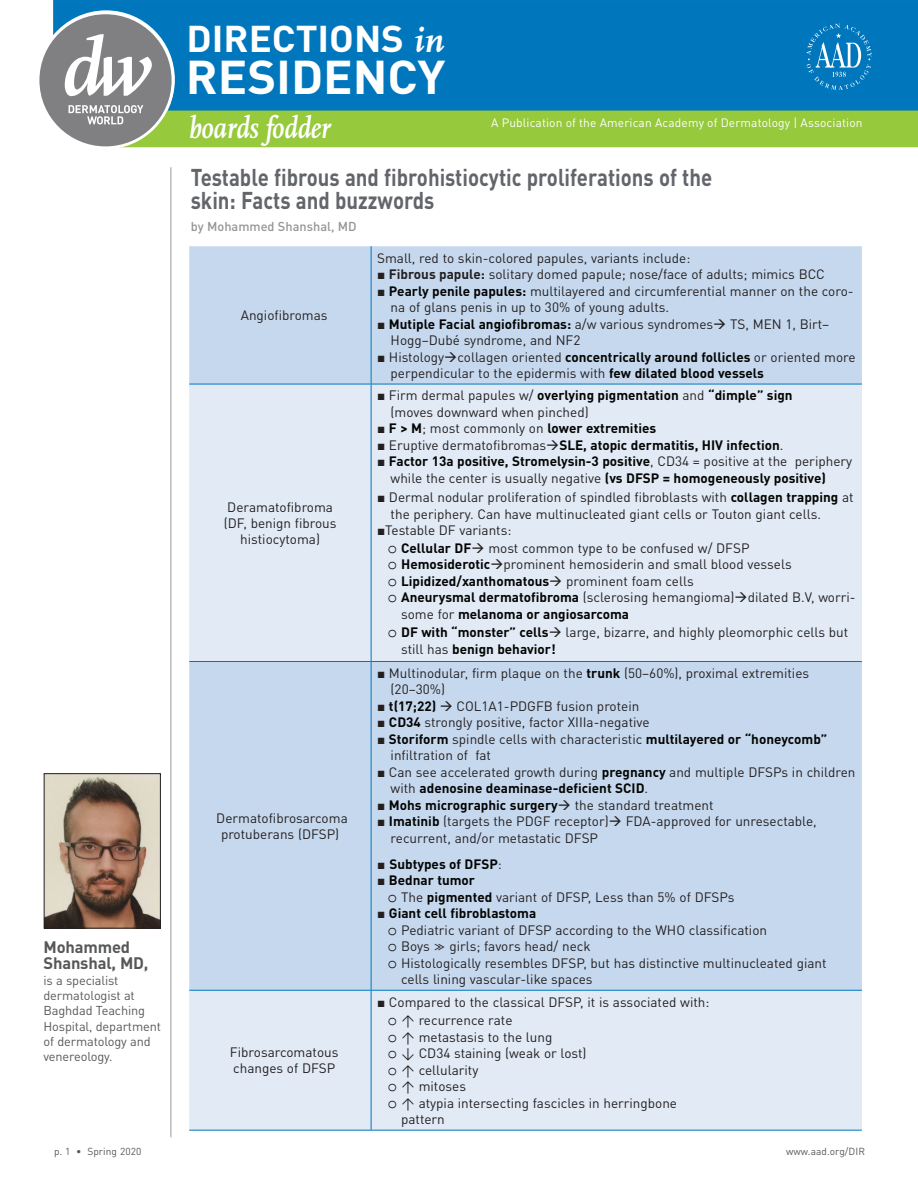
<style>
.page{position:relative;width:918px;height:1188px;background:#fff}
.page>*{position:absolute;margin:0;border:0;box-sizing:border-box;transform-origin:0 0}
.t1{font:700 46.8px "DINOT";color:#fff;scale:1.04 1}
.t2{font:700 36.9px "DINOT";color:#fff;scale:1.04 1}
.t3{font:italic 700 31.5px "Scala OT";color:#fff;scale:.85 1}
.t4{font:700 24px/23.4px "DINOT";color:#62656a;scale:.85 1}
.t5{font:700 16.5px/16.2px "DINOT";letter-spacing:-.01em;color:#57585a}
.t6{font:13.5px/16.5px "DINOT";color:#231f20}
.t7{font:700 13.5px/16.5px "DINOT";color:#040503}
.t8{font:12.75px/15.3px "DINOT";letter-spacing:-.01em;color:#57585a}
.t9{font:500 12.75px "DINOT";color:#959497}
.t10{font:12px "DINOT";letter-spacing:.01em;color:#fff}
.t11{font:10.2px "DINOT";letter-spacing:.005em;color:#57585a}
.s1{font-family:"Scala OT";font-style:italic;font-size:35.85px}
.s2{font-family:"Arial"}
.s3{font-weight:700}
.s4{font-weight:700;color:#040503}
.s5{font-family:"Arial";color:#231f20}
.s6{font-weight:400;color:#231f20}
.s7{font-family:"Arial";font-weight:400;color:#231f20}
.s8{color:#231f20}
.s9{font-family:"Courier New";font-size:16.5px;color:#040503}
.s10{font-family:"Courier New";font-weight:400;font-size:16.5px}
.s11{font-family:"Arial";font-weight:700}
</style>
<div class="page">
<hr style="left:170px;top:167px;width:2px;height:970px;background:#bcbbbf">
<div style="left:53px;top:0;width:865px;height:111px;background:#0076bc"></div>
<div style="left:97px;top:111px;width:821px;height:36px;background:#96c93c"></div>
<svg style="left:806px;top:24px;width:66px;height:66px;background:#2087c4"></svg>
<svg style="left:39px;top:14px;width:133px;height:132px"></svg>
<img style="left:46px;top:775px;width:113px;height:152px">
<div style="left:44px;top:773px;width:117px;height:156px;border:1px solid #231f20"></div>
<div style="left:189px;top:246px;width:673px;height:138px;background:#c6d8ee"></div>
<svg style="left:189px;top:385px;width:673px;height:745px;background:#d4e2f1"></svg>
<hr style="left:371px;top:246px;width:1px;height:138px;background:#0077bd">
<hr style="left:189px;top:384px;width:182px;height:1px;background:#0077bd">
<hr style="left:371px;top:384px;width:491px;height:1px;background:#0077bd">
<hr style="left:371px;top:384px;width:1px;height:277px;background:#0077bd">
<hr style="left:189px;top:661px;width:182px;height:1px;background:#0077bd">
<hr style="left:371px;top:661px;width:491px;height:1px;background:#0077bd">
<hr style="left:371px;top:662px;width:1px;height:328px;background:#0077bd">
<hr style="left:189px;top:990px;width:182px;height:1px;background:#0077bd">
<hr style="left:371px;top:990px;width:491px;height:1px;background:#0077bd">
<hr style="left:371px;top:991px;width:1px;height:139px;background:#0077bd">
<hr style="left:189px;top:1130px;width:182px;height:1px;background:#0077bd">
<hr style="left:371px;top:1130px;width:491px;height:1px;background:#0077bd">
<h2 class="t2" style="left:187px;top:14px;width:250px">DIRECTIONS <span class="s1">in</span></h2>
<h1 class="t1" style="left:186px;top:47px;width:251px">RESIDENCY</h1>
<h3 class="t3" style="left:189px;top:111px;width:168px">boards fodder</h3>
<p class="t10" style="left:491px;top:115px;width:373px">A Publication of the American Academy of Dermatology | Association</p>
<h3 class="t4" style="left:191px;top:165px;width:615px">Testable fibrous and fibrohistiocytic proliferations of the skin: Facts and buzzwords</h3>
<p class="t9" style="left:191px;top:219px;width:168px">by Mohammed Shanshal, MD</p>
<p class="t5" style="left:44px;top:939px;width:107px">Mohammed<br>Shanshal, MD,</p>
<p class="t8" style="left:44px;top:972px;width:119px">is a specialist dermatologist at<br>Baghdad Teaching<br>Hospital, department of dermatology and venereology.</p>
<p class="t6" style="left:241px;top:307px;width:88px">Angiofibromas</p>
<p class="t6" style="left:224px;top:499px;width:114px;text-align:center">Deramatofibroma (DF, benign fibrous histiocytoma)</p>
<p class="t6" style="left:216px;top:810px;width:133px;text-align:center">Dermatofibrosarcoma protuberans (DFSP)</p>
<p class="t6" style="left:230px;top:1044px;width:110px">Fibrosarcomatous changes of DFSP</p>
<p class="t6" style="left:377px;top:249px;width:315px">Small, red to skin-colored papules, variants include:</p>
<p class="t6" style="left:377px;top:266px;width:449px"><span class="s2">■</span> <span class="s3">Fibrous papule:</span> solitary domed papule; nose/face of adults; mimics BCC</p>
<p class="t6" style="left:391px;top:282px;width:465px;text-indent:-13px"><span class="s2">■</span> <span class="s4">Pearly penile papules:</span> multilayered and circumferential manner on the coro&shy;na of glans penis in up to 30% of young adults.</p>
<p class="t6" style="left:391px;top:315px;width:440px;text-indent:-13px"><span class="s2">■</span> <span class="s4">Mutiple Facial angiofibromas:</span> a/w various syndromes→ TS, MEN 1, Birt–<br>Hogg–Dubé syndrome, and NF2</p>
<p class="t6" style="left:391px;top:348px;width:466px;text-indent:-13px"><span class="s2">■</span> Histology→collagen oriented <span class="s4">concentrically around follicles</span> or oriented more perpendicular to the epidermis with <span class="s4">few dilated blood vessels</span></p>
<p class="t6" style="left:391px;top:387px;width:404px;text-indent:-14px"><span class="s2">■</span> Firm dermal papules w/ <span class="s4">overlying pigmentation</span> and <span class="s4">“dimple” sign </span>(moves downward when pinched)</p>
<p class="t7" style="left:377px;top:420px;width:281px"><span class="s5">■</span> F &gt; M<span class="s6">; most commonly on</span> lower extremities</p>
<p class="t7" style="left:377px;top:436px;width:408px"><span class="s7">■</span> <span class="s6">Eruptive dermatofibromas</span><span class="s8">→</span>SLE, atopic dermatitis, HIV infection<span class="s6">.</span></p>
<p class="t7" style="left:391px;top:453px;width:463px;text-indent:-14px"><span class="s5">■</span> Factor 13a positive, Stromelysin-3 positive<span class="s6">, CD34 = positive at the periphery while the center is usually negative</span> (vs DFSP = homogeneously positive)</p>
<p class="t6" style="left:391px;top:489px;width:465px;text-indent:-14px"><span class="s2">■</span> Dermal nodular proliferation of spindled fibroblasts with <span class="s4">collagen trapping</span> at the periphery. Can have multinucleated giant cells or Touton giant cells.</p>
<p class="t6" style="left:377px;top:522px;width:136px"><span class="s2">■</span>Testable DF variants:</p>
<p class="t6" style="left:388px;top:539px;width:363px"><span class="s9">o</span> <span class="s4">Cellular DF</span>→ most common type to be confused w/ DFSP</p>
<p class="t6" style="left:388px;top:556px;width:406px"><span class="s9">o</span> <span class="s4">Hemosiderotic</span>→ prominent hemosiderin and small blood vessels</p>
<p class="t7" style="left:388px;top:572px;width:308px"><span class="s10">o</span> Lipidized/xanthomatous<span class="s8">→</span> <span class="s6">prominent foam cells</span></p>
<p class="t6" style="left:388px;top:589px;width:470px"><span class="s9">o</span> <span class="s4">Aneurysmal dermatofibroma</span> (sclerosing hemangioma)→dilated B.V, worri-</p>
<p class="t7" style="left:401px;top:605px;width:230px"><span class="s6">some for</span> melanoma or angiosarcoma</p>
<p class="t6" style="left:401px;top:624px;width:449px;text-indent:-14px"><span class="s9">o</span> <span class="s4">DF with “monster” cells</span>→ large, bizarre, and highly pleomorphic cells but still has <span class="s4">benign behavior!</span></p>
<p class="t6" style="left:391px;top:664px;width:420px;text-indent:-13px"><span class="s2">■</span> Multinodular, firm plaque on the <span class="s4">trunk</span> (50–60%), proximal extremities (20–30%)</p>
<p class="t6" style="left:377px;top:697px;width:264px"><span class="s2">■</span> <span class="s4">t(17;22)</span> → COL1A1-PDGFB fusion protein</p>
<p class="t6" style="left:377px;top:714px;width:274px"><span class="s2">■</span> <span class="s4">CD34</span> strongly positive, factor XIIIa-negative</p>
<p class="t6" style="left:391px;top:730px;width:438px;text-indent:-13px"><span class="s2">■</span> <span class="s4">Storiform</span> spindle cells with characteristic <span class="s4">multilayered or “honeycomb” </span>infiltration of fat</p>
<p class="t6" style="left:391px;top:763px;width:466px;text-indent:-13px"><span class="s2">■</span> Can see accelerated growth during <span class="s4">pregnancy</span> and multiple DFSPs in children with <span class="s4">adenosine deaminase-deficient SCID</span>.</p>
<p class="t7" style="left:377px;top:796px;width:338px"><span class="s5">■</span> Mohs micrographic surgery<span class="s8">→</span> <span class="s6">the standard treatment</span></p>
<p class="t6" style="left:391px;top:813px;width:428px;text-indent:-13px"><span class="s11">■</span> <span class="s4">Imatinib</span> (targets the PDGF receptor)→ FDA-approved for unresectable, recurrent, and/or metastatic DFSP</p>
<p class="t7" style="left:377px;top:855px;width:126px"><span class="s5">■</span> Subtypes of DFSP<span class="s6">:</span></p>
<p class="t6" style="left:388px;top:872px;width:348px;text-indent:-11px"><span class="s11">■</span> <span class="s4">Bednar tumor<br></span><span class="s9">o</span> The <span class="s4">pigmented</span> variant of DFSP, Less than 5% of DFSPs</p>
<p class="t7" style="left:377px;top:905px;width:161px"><span class="s5">■</span> Giant cell fibroblastoma</p>
<p class="t6" style="left:388px;top:921px;width:381px"><span class="s9">o</span> Pediatric variant of DFSP according to the WHO classification</p>
<p class="t6" style="left:388px;top:938px;width:205px"><span class="s9">o</span> Boys ≫ girls; favors head/ neck</p>
<p class="t6" style="left:388px;top:954px;width:440px"><span class="s9">o</span> Histologically resembles DFSP, but has distinctive multinucleated giant</p>
<p class="t6" style="left:401px;top:971px;width:193px">cells lining vascular-like spaces</p>
<p class="t6" style="left:388px;top:992px;width:323px;line-height:18.6px;text-indent:-10px"><span class="s11">■</span> Compared to the classical DFSP, it is associated with: <span class="s9">o</span> ↑ recurrence rate</p>
<p class="t6" style="left:388px;top:1028px;width:166px"><span class="s9">o</span> ↑ metastasis to the lung</p>
<p class="t6" style="left:388px;top:1045px;width:201px"><span class="s9">o</span> ↓ CD34 staining (weak or lost)</p>
<p class="t6" style="left:388px;top:1061px;width:92px"><span class="s9">o</span> ↑ cellularity</p>
<p class="t6" style="left:388px;top:1078px;width:80px"><span class="s9">o</span> ↑ mitoses</p>
<p class="t6" style="left:388px;top:1094px;width:291px"><span class="s9">o</span> ↑ atypia intersecting fascicles in herringbone</p>
<p class="t6" style="left:401px;top:1111px;width:45px">pattern</p>
<p class="t11" style="left:54px;top:1145px;width:89px">p. 1 • Spring 2020</p>
<p class="t11" style="left:786px;top:1145px;width:80px">www.aad.org/DIR</p>
</div>
